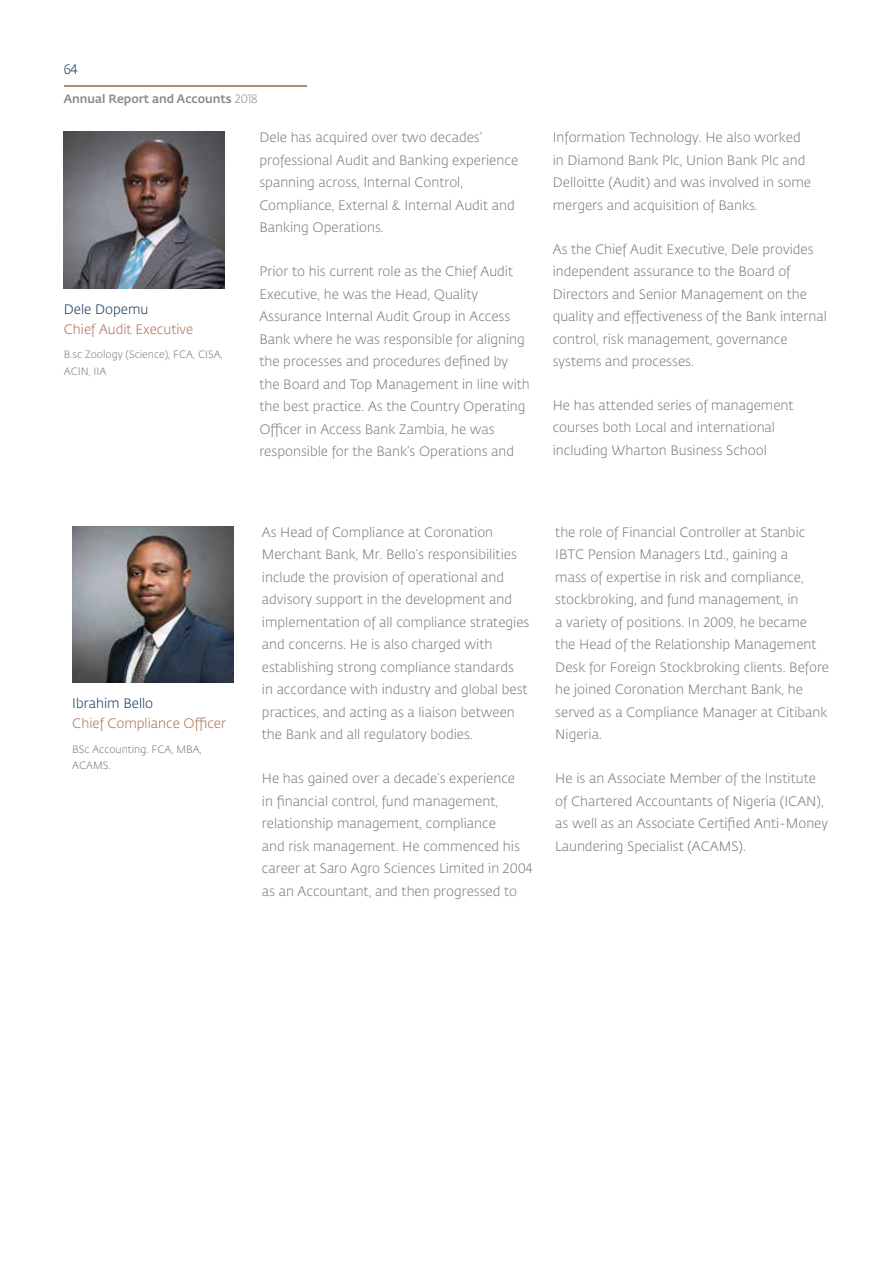
<style>
.page{position:relative;width:893px;height:1263px;background:#fff}
.page>*{position:absolute;margin:0;border:0;box-sizing:border-box;transform-origin:0 0}
.t1{font:13.5px/22.5px "Fedra Sans Std Light LF";color:#75797c}
.t2{font:13.5px "Fedra Sans Std Light LF";color:#ab6b4d}
.t3{font:13.5px "Fedra Sans Std Light LF";color:#0e3055}
.t4{font:12px "Fedra Sans Std Medium LF";color:#878a8f}
.t5{font:10.5px/16.5px "Fedra Sans Std Light LF";color:#75797c}
.s1{font-family:"Fedra Sans Std Light LF"}
</style>
<div class="page">
<hr style="left:65px;top:85px;width:242px;height:1px;background:#bb8870">
<img style="left:64px;top:132px;width:161px;height:156px">
<img style="left:72px;top:526px;width:161px;height:157px">
<p class="t3" style="left:64px;top:61px;width:15px">64</p>
<p class="t4" style="left:64px;top:92px;width:195px">Annual Report and Accounts <span class="s1">2018</span></p>
<p class="t3" style="left:64px;top:301px;width:86px">Dele Dopemu</p>
<p class="t2" style="left:64px;top:321px;width:131px">Chief Audit Executive</p>
<p class="t5" style="left:64px;top:347px;width:160px">B.sc Zoology (Science), FCA, CISA,<br>ACIN, IIA</p>
<p class="t1" style="left:259px;top:127px;width:260px">Dele has acquired over two decades’ professional Audit and Banking experience spanning across, Internal Control, Compliance, External &amp; Internal Audit and Banking Operations.</p>
<p class="t1" style="left:259px;top:260px;width:272px">Prior to his current role as the Chief Audit Executive, he was the Head, Quality Assurance Internal Audit Group in Access Bank where he was responsible for aligning the processes and procedures defined by the Board and Top Management in line with the best practice. As the Country Operating Officer in Access Bank Zambia, he was responsible for the Bank’s Operations and</p>
<p class="t1" style="left:553px;top:127px;width:260px">Information Technology. He also worked in Diamond Bank Plc, Union Bank Plc and Delloitte (Audit) and was involved in some mergers and acquisition of Banks.</p>
<p class="t1" style="left:553px;top:238px;width:276px">As the Chief Audit Executive, Dele provides independent assurance to the Board of Directors and Senior Management on the quality and effectiveness of the Bank internal control, risk management, governance systems and processes.</p>
<p class="t1" style="left:553px;top:394px;width:242px">He has attended series of management courses both Local and international including Wharton Business School</p>
<p class="t3" style="left:72px;top:696px;width:82px">Ibrahim Bello</p>
<p class="t2" style="left:72px;top:715px;width:155px">Chief Compliance Officer</p>
<p class="t5" style="left:72px;top:741px;width:131px">BSc Accounting. FCA, MBA,<br>ACAMS.</p>
<p class="t1" style="left:262px;top:521px;width:269px">As Head of Compliance at Coronation Merchant Bank, Mr. Bello’s responsibilities include the provision of operational and advisory support in the development and implementation of all compliance strategies and concerns. He is also charged with establishing strong compliance standards<br>in accordance with industry and global best practices, and acting as a liaison between the Bank and all regulatory bodies.</p>
<p class="t1" style="left:262px;top:767px;width:272px">He has gained over a decade’s experience<br>in financial control, fund management, relationship management, compliance<br>and risk management. He commenced his career at Saro Agro Sciences Limited in 2004 as an Accountant, and then progressed to</p>
<p class="t1" style="left:555px;top:521px;width:275px">the role of Financial Controller at Stanbic IBTC Pension Managers Ltd., gaining a<br>mass of expertise in risk and compliance, stockbroking, and fund management, in<br>a variety of positions. In 2009, he became the Head of the Relationship Management Desk for Foreign Stockbroking clients. Before he joined Coronation Merchant Bank, he served as a Compliance Manager at Citibank Nigeria.</p>
<p class="t1" style="left:555px;top:767px;width:274px">He is an Associate Member of the Institute of Chartered Accountants of Nigeria (ICAN), as well as an Associate Certified Anti-Money Laundering Specialist (ACAMS).</p>
</div>
